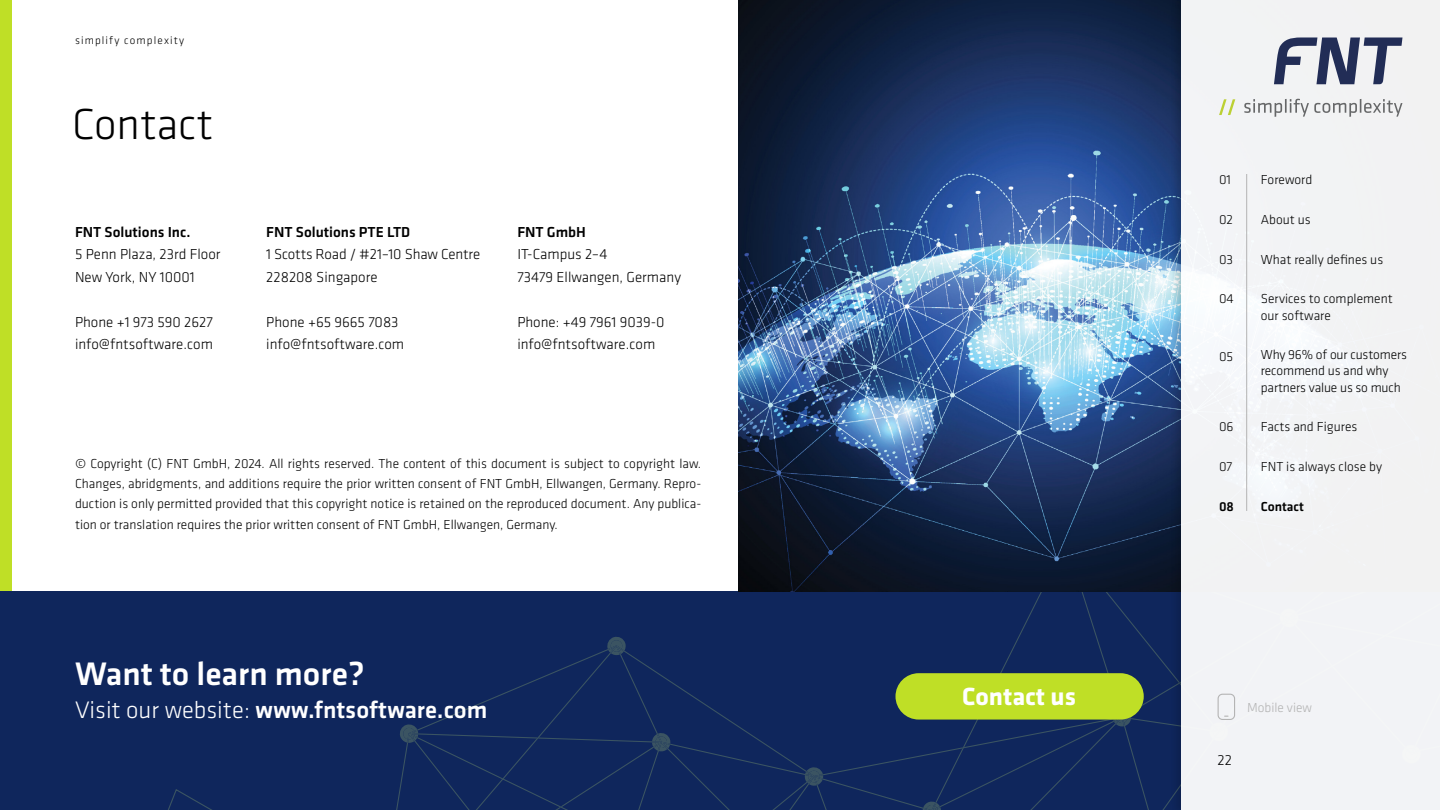
<style>
.page{position:relative;width:1440px;height:810px;background:#fff}
.page>*{position:absolute;margin:0;border:0;box-sizing:border-box;transform-origin:0 0}
.t1{font:300 45px "Klavika";color:#000}
.t2{font:500 33.75px "Klavika";color:#fff}
.t3{font:700 25.72px "Klavika";color:#fff}
.t4{font:500 24.75px "Klavika";color:#fff}
.t5{font:300 15px/22.5px "Klavika";color:#000}
.t6{font:500 15px "Klavika";color:#000}
.t7{font:300 13.5px/20.2px "Klavika";color:#000}
.t8{font:300 13.5px "Klavika";color:#b3b3b3}
.t9{font:500 13.5px "Klavika";color:#000}
.t10{font:300 11.25px "Klavika";letter-spacing:.1em;color:#000}
.s1{font-weight:300}
</style>
<div class="page">
<div style="left:0;top:0;width:12px;height:810px;background:#bfdf26"></div>
<div style="left:0;top:592px;width:121px;height:218px;background:#0f265c"></div>
<img style="left:739px;top:0;width:431px;height:592px">
<div style="left:1170px;top:0;width:270px;height:810px;background:#000;opacity:.15"></div>
<div style="left:1181px;top:0;width:259px;height:810px;background:#f2f3f5"></div>
<svg style="left:1219px;top:99px;width:16px;height:16px"></svg>
<svg style="left:1244px;top:99px;width:158px;height:18px"></svg>
<svg style="left:1274px;top:38px;width:128px;height:46px"></svg>
<svg style="left:121px;top:592px;width:1114px;height:218px;background:#223961"></svg>
<hr style="left:1246px;top:174px;width:1px;height:337px;background:#b3b3b3">
<p class="t10" style="left:75px;top:33px;width:111px">simplify complexity</p>
<h1 class="t1" style="left:72px;top:97px;width:143px">Contact</h1>
<p class="t6" style="left:75px;top:222px;width:117px">FNT Solutions Inc.</p>
<p class="t5" style="left:75px;top:243px;width:147px">5 Penn Plaza, 23rd Floor<br>New York, NY 10001</p>
<p class="t5" style="left:75px;top:310px;width:140px">Phone +1 973 590 2627 info@fntsoftware.com</p>
<p class="t6" style="left:266px;top:222px;width:146px">FNT Solutions PTE LTD</p>
<p class="t5" style="left:266px;top:243px;width:215px">1 Scotts Road / #21–10 Shaw Centre<br>228208 Singapore</p>
<p class="t5" style="left:266px;top:310px;width:139px">Phone +65 9665 7083 info@fntsoftware.com</p>
<p class="t6" style="left:517px;top:222px;width:70px">FNT GmbH</p>
<p class="t5" style="left:517px;top:243px;width:165px">IT-Campus 2–4<br>73479 Ellwangen, Germany</p>
<p class="t5" style="left:517px;top:310px;width:149px">Phone: +49 7961 9039-0 info@fntsoftware.com</p>
<p class="t7" style="left:75px;top:453px;width:628px;text-align:justify">© Copyright (C) FNT GmbH, 2024. All rights reserved. The content of this document is subject to copyright law.<br>Changes, abridgments, and additions require the prior written consent of FNT GmbH, Ellwangen, Germany. Repro&shy;duction is only permitted provided that this copyright notice is retained on the reproduced document. Any publica&shy;tion or translation requires the prior written consent of FNT GmbH, Ellwangen, Germany.</p>
<h2 class="t2" style="left:75px;top:651px;width:291px">Want to learn more?</h2>
<h3 class="t4" style="left:75px;top:693px;width:414px"><span class="s1">Visit our website:</span> www.fntsoftware.com</h3>
<h3 class="t3" style="left:962px;top:678px;width:115px">Contact us</h3>
<p class="t7" style="left:1219px;top:169px;width:13px">01</p>
<p class="t7" style="left:1261px;top:169px;width:53px">Foreword</p>
<p class="t7" style="left:1219px;top:209px;width:16px">02</p>
<p class="t7" style="left:1219px;top:249px;width:16px">03</p>
<p class="t7" style="left:1219px;top:289px;width:16px">04</p>
<p class="t7" style="left:1219px;top:346px;width:16px">05</p>
<p class="t7" style="left:1219px;top:417px;width:16px">06</p>
<p class="t7" style="left:1219px;top:456px;width:15px">07</p>
<p class="t7" style="left:1261px;top:209px;width:51px">About us</p>
<p class="t7" style="left:1261px;top:249px;width:124px">What really defines us</p>
<p class="t7" style="left:1261px;top:291px;width:133px;line-height:16.2px">Services to complement our software</p>
<p class="t7" style="left:1261px;top:347px;width:148px;line-height:16.2px">Why 96% of our customers recommend us and why partners value us so much</p>
<p class="t7" style="left:1261px;top:417px;width:98px">Facts and Figures</p>
<p class="t7" style="left:1261px;top:456px;width:123px">FNT is always close by</p>
<p class="t9" style="left:1219px;top:497px;width:16px">08</p>
<p class="t9" style="left:1261px;top:497px;width:45px">Contact</p>
<p class="t5" style="left:1218px;top:749px;width:16px">22</p>
<p class="t8" style="left:1247px;top:699px;width:66px">Mobile view</p>
</div>
